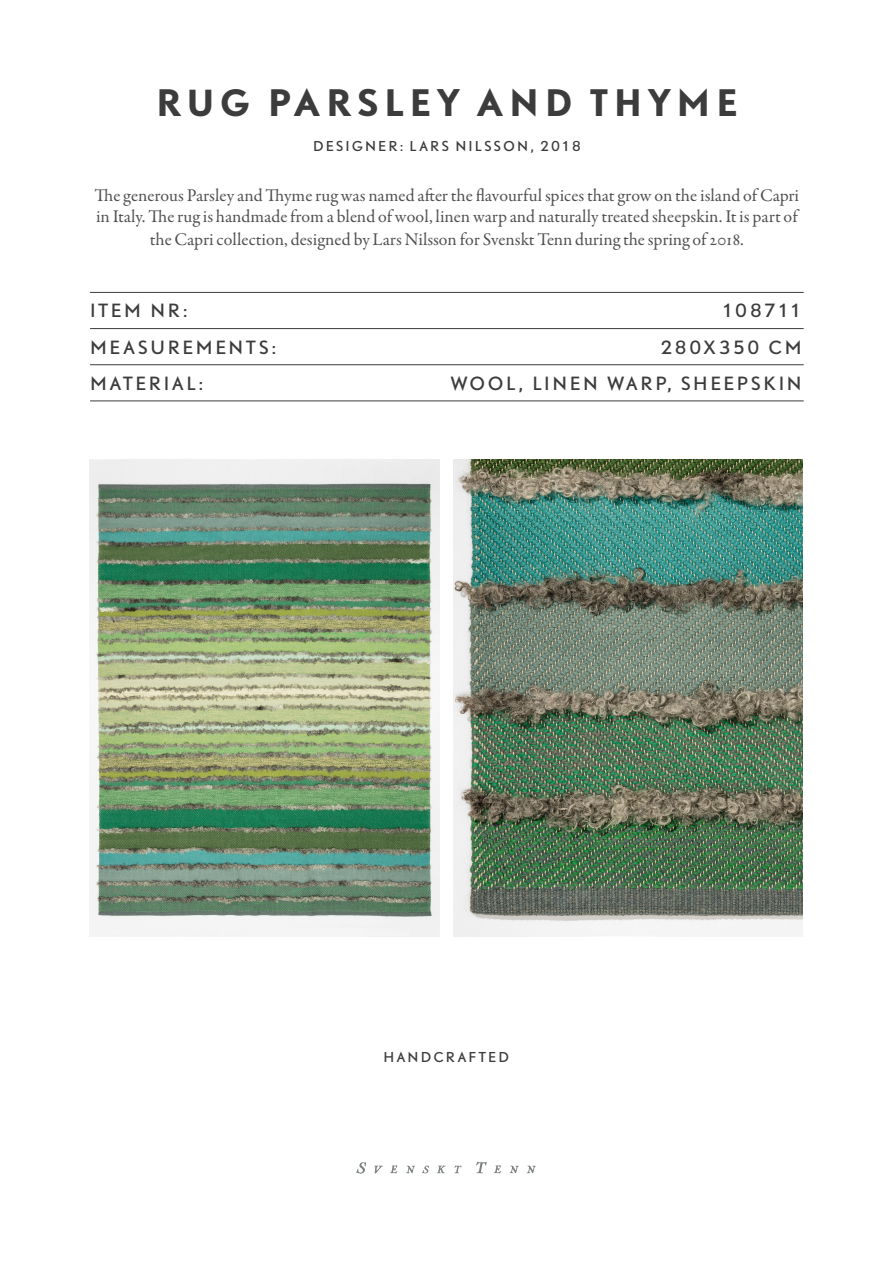
<style>
.page{position:relative;width:893px;height:1263px;background:#fff}
.page>*{position:absolute;margin:0;border:0;box-sizing:border-box;transform-origin:0 0}
.Rubrik_1_-_Huvudrubr{font:700 34.05px "DTL Nobel T";letter-spacing:.15em;color:#3c3c3c}
.Bröd_Garamond_Centre{font:18px/22.4px "Garamond Premr Pro";color:#505050;text-align:center}
.Linjerad_lista___Nob{font:16.95px "DTL Nobel T";letter-spacing:.155em;color:#3c3c3c}
.Rubrik_3___Byline_fo{font:12.75px "DTL Nobel T";letter-spacing:.18em;color:#3c3c3c}
</style>
<div class="page">
<hr style="left:90px;top:292px;width:714px;height:1px;background:#3c3c3c">
<hr style="left:90px;top:328px;width:714px;height:1px;background:#3c3c3c">
<hr style="left:90px;top:364px;width:714px;height:1px;background:#3c3c3c">
<hr style="left:90px;top:401px;width:714px;height:1px;background:#3c3c3c">
<img style="left:89px;top:459px;width:350px;height:477px">
<img style="left:453px;top:459px;width:350px;height:477px">
<svg style="left:527px;top:1165px;width:9px;height:8px"></svg>
<svg style="left:510px;top:1165px;width:9px;height:8px"></svg>
<svg style="left:494px;top:1165px;width:7px;height:8px"></svg>
<svg style="left:356px;top:1162px;width:10px;height:12px"></svg>
<svg style="left:476px;top:1161px;width:11px;height:12px"></svg>
<svg style="left:374px;top:1165px;width:9px;height:8px"></svg>
<svg style="left:390px;top:1165px;width:7px;height:8px"></svg>
<svg style="left:422px;top:1165px;width:7px;height:8px"></svg>
<svg style="left:406px;top:1165px;width:9px;height:8px"></svg>
<svg style="left:454px;top:1165px;width:8px;height:8px"></svg>
<svg style="left:437px;top:1165px;width:9px;height:8px"></svg>
<p class="Rubrik_1_-_Huvudrubr" style="left:155px;top:79px;width:585px">RUG PARSLEY AND THYME</p>
<p class="Rubrik_3___Byline_fo" style="left:313px;top:137px;width:269px">DESIGNER: LARS NILSSON, 2018</p>
<p class="Bröd_Garamond_Centre" style="left:94px;top:184px;width:706px">The generous Parsley and Thyme rug was named after the flavourful spices that grow on the island of Capri in Italy. The rug is handmade from a blend of wool, linen warp and naturally treated sheepskin. It is part of the Capri collection, designed by Lars Nilsson for Svenskt Tenn during the spring of 2018.</p>
<p class="Linjerad_lista___Nob" style="left:90px;top:299px;width:99px">ITEM NR:</p>
<p class="Linjerad_lista___Nob" style="left:722px;top:299px;width:81px">108711</p>
<p class="Linjerad_lista___Nob" style="left:90px;top:335px;width:187px">MEASUREMENTS:</p>
<p class="Linjerad_lista___Nob" style="left:660px;top:335px;width:143px">280X350 CM</p>
<p class="Linjerad_lista___Nob" style="left:90px;top:372px;width:114px">MATERIAL:</p>
<p class="Linjerad_lista___Nob" style="left:451px;top:372px;width:352px">WOOL, LINEN WARP, SHEEPSKIN</p>
<p class="Rubrik_3___Byline_fo" style="left:383px;top:1048px;width:127px">HANDCRAFTED</p>
</div>
